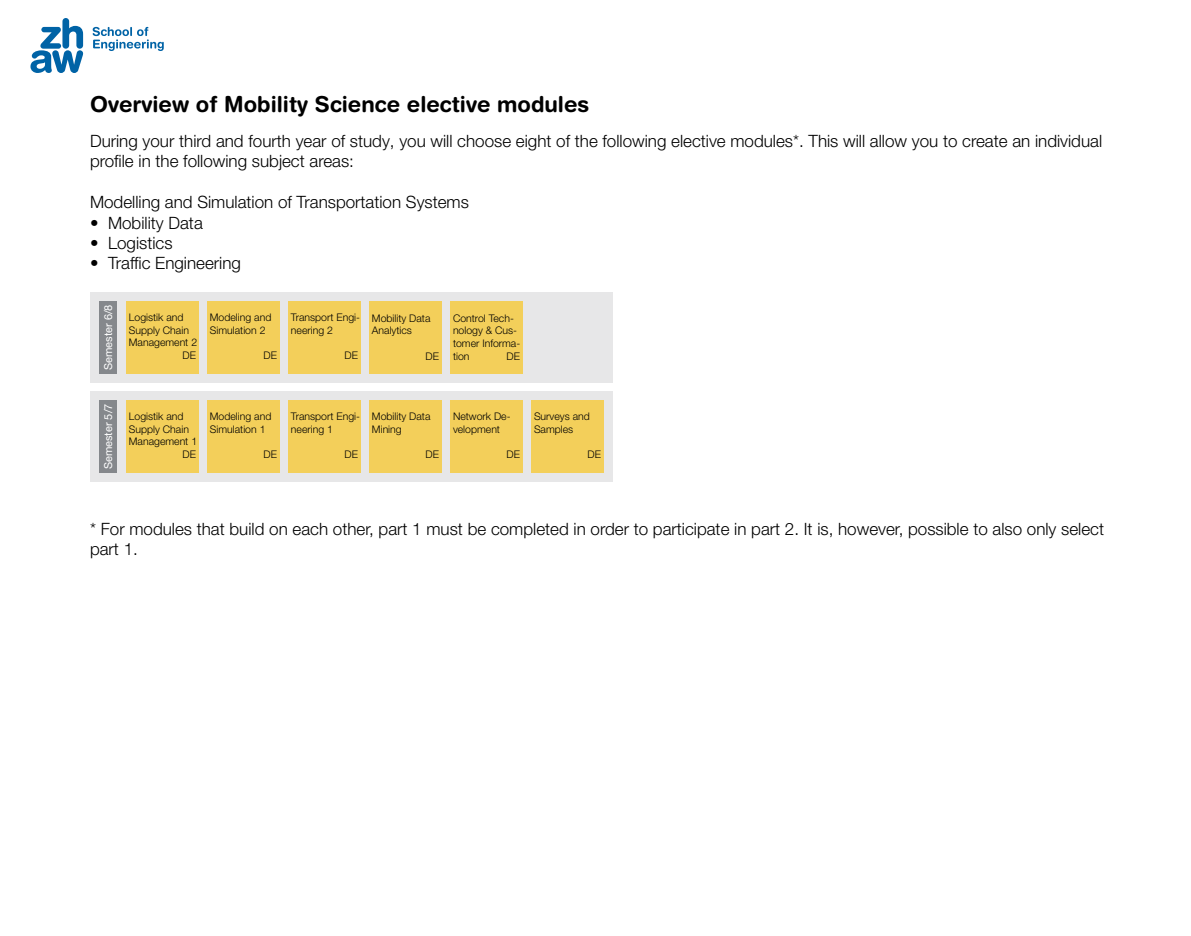
<style>
.page{position:relative;width:1191px;height:936px;background:#fff}
.page>*{position:absolute;margin:0;border:0;box-sizing:border-box;transform-origin:0 0}
.t1{font:700 22px "Helvetica Rounded LT Pro";color:#000}
.t2{font:300 17px/20.4px "Helvetica Neue LT Pro";color:#000}
.t3{font:11px "Helvetica Neue LT Pro";color:#fff}
.t4{font:300 10.5px/12.6px "Helvetica Neue LT Pro";color:#000}
</style>
<div class="page">
<svg style="left:30px;top:18px;width:53px;height:55px"></svg>
<svg style="left:93px;top:27px;width:71px;height:24px"></svg>
<svg style="left:90px;top:392px;width:522px;height:90px;background:#e8e4d6"></svg>
<div style="left:90px;top:292px;width:522px;height:90px;background:#e7e7e8"></div>
<div style="left:126px;top:401px;width:72px;height:72px;background:#f3cf5a"></div>
<div style="left:207px;top:401px;width:72px;height:72px;background:#f3cf5a"></div>
<div style="left:288px;top:401px;width:72px;height:72px;background:#f3cf5a"></div>
<div style="left:369px;top:401px;width:72px;height:72px;background:#f3cf5a"></div>
<div style="left:450px;top:401px;width:72px;height:72px;background:#f3cf5a"></div>
<div style="left:531px;top:401px;width:72px;height:72px;background:#f3cf5a"></div>
<div style="left:288px;top:301px;width:72px;height:72px;background:#f3cf5a"></div>
<div style="left:369px;top:301px;width:72px;height:72px;background:#f3cf5a"></div>
<div style="left:450px;top:301px;width:72px;height:72px;background:#f3cf5a"></div>
<div style="left:207px;top:301px;width:72px;height:72px;background:#f3cf5a"></div>
<div style="left:126px;top:301px;width:72px;height:72px;background:#f3cf5a"></div>
<div style="left:99px;top:301px;width:18px;height:72px;background:#85888c"></div>
<div style="left:99px;top:400px;width:18px;height:72px;background:#85888c"></div>
<p class="t1" style="left:90px;top:91px;width:501px">Overview of Mobility Science elective modules</p>
<p class="t2" style="left:90px;top:130px;width:1013px">During your third and fourth year of study, you will choose eight of the following elective modules*. This will allow you to create an individual profile in the following subject areas:</p>
<p class="t2" style="left:90px;top:192px;width:380px">Modelling and Simulation of Transportation Systems</p>
<p class="t2" style="left:90px;top:212px;width:114px">• Mobility Data</p>
<p class="t2" style="left:90px;top:232px;width:84px">• Logistics</p>
<p class="t2" style="left:90px;top:253px;width:152px">• Traffic Engineering</p>
<p class="t3" style="left:101px;top:370px;width:67px;rotate:-90deg">Semester 6/8</p>
<p class="t3" style="left:101px;top:469px;width:67px;rotate:-90deg">Semester 5/7</p>
<p class="t4" style="left:129px;top:311px;width:56px">Logistik and</p>
<p class="t4" style="left:129px;top:323px;width:62px">Supply Chain</p>
<p class="t4" style="left:129px;top:336px;width:70px">Management 2</p>
<p class="t4" style="left:182px;top:348px;width:15px">DE</p>
<p class="t4" style="left:210px;top:311px;width:63px">Modeling and<br>Simulation 2</p>
<p class="t4" style="left:263px;top:348px;width:15px">DE</p>
<p class="t4" style="left:291px;top:311px;width:71px">Transport Engi&shy;neering 2</p>
<p class="t4" style="left:344px;top:348px;width:15px">DE</p>
<p class="t4" style="left:372px;top:311px;width:60px">Mobility Data<br>Analytics</p>
<p class="t4" style="left:425px;top:349px;width:15px">DE</p>
<p class="t4" style="left:453px;top:311px;width:69px">Control Tech&shy;nology &amp; Cus&shy;tomer Informa&shy;tion</p>
<p class="t4" style="left:506px;top:349px;width:15px">DE</p>
<p class="t4" style="left:129px;top:410px;width:56px">Logistik and</p>
<p class="t4" style="left:129px;top:422px;width:62px">Supply Chain</p>
<p class="t4" style="left:129px;top:435px;width:70px">Management 1</p>
<p class="t4" style="left:182px;top:448px;width:15px">DE</p>
<p class="t4" style="left:210px;top:410px;width:63px">Modeling and<br>Simulation 1</p>
<p class="t4" style="left:263px;top:448px;width:15px">DE</p>
<p class="t4" style="left:291px;top:410px;width:71px">Transport Engi&shy;neering 1</p>
<p class="t4" style="left:344px;top:448px;width:15px">DE</p>
<p class="t4" style="left:372px;top:410px;width:60px">Mobility Data<br>Mining</p>
<p class="t4" style="left:425px;top:448px;width:15px">DE</p>
<p class="t4" style="left:453px;top:410px;width:59px">Network De&shy;velopment</p>
<p class="t4" style="left:506px;top:448px;width:15px">DE</p>
<p class="t4" style="left:534px;top:410px;width:57px">Surveys and<br>Samples</p>
<p class="t4" style="left:587px;top:448px;width:15px">DE</p>
<p class="t2" style="left:90px;top:518px;width:1015px">* For modules that build on each other, part 1 must be completed in order to participate in part 2. It is, however, possible to also only select part 1.</p>
</div>
